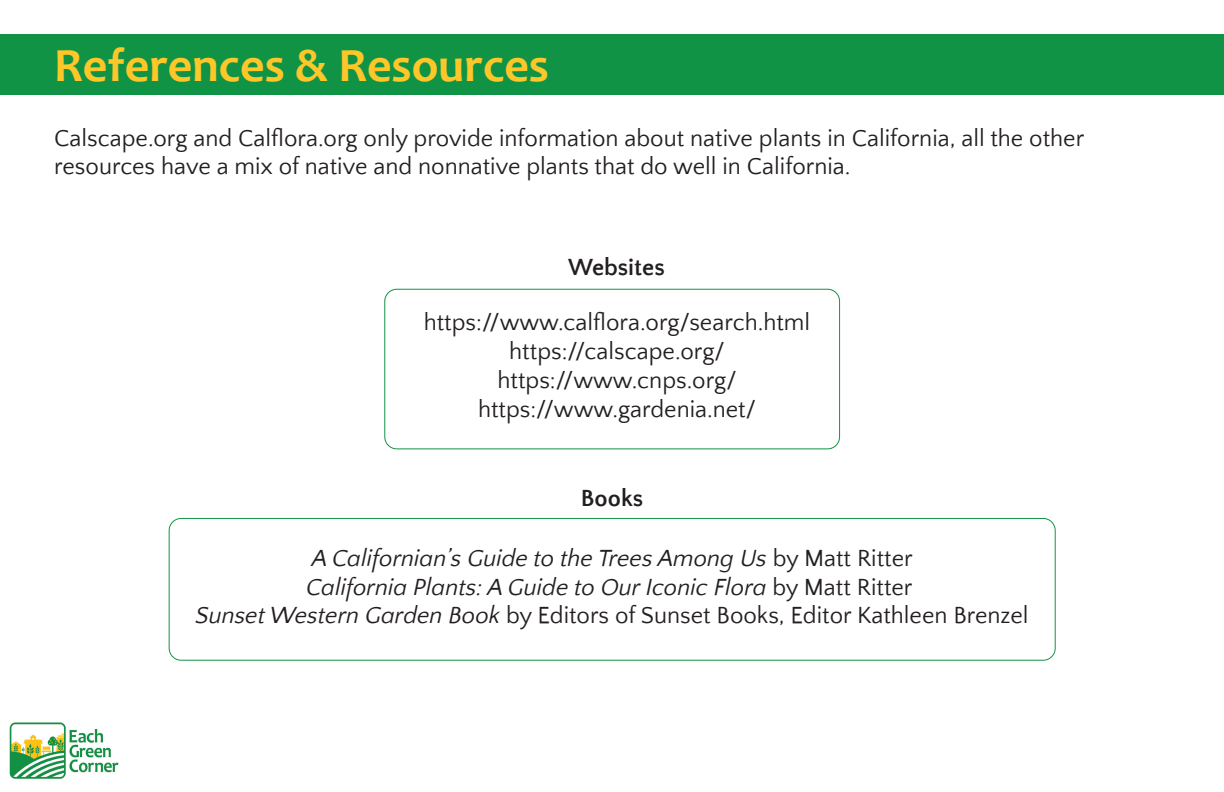
<style>
.page{position:relative;width:1224px;height:792px;background:#fff}
.page>*{position:absolute;margin:0;border:0;box-sizing:border-box;transform-origin:0 0}
.t1{font:700 48px "Candara";color:#fec729}
.t2{font:24px/28.8px "Quattrocento Sans";color:#231f20;text-align:center}
.t3{font:italic 24px/28.8px "Quattrocento Sans";color:#231f20;text-align:center}
.t4{font:700 24px "Quattrocento Sans";color:#231f20}
.s1{font-style:normal}
</style>
<div class="page">
<div style="left:0;top:34px;width:1224px;height:61px;background:#119346"></div>
<img style="left:9px;top:722px;width:110px;height:57px">
<div style="left:384px;top:289px;width:456px;height:160px;border:1px solid #119346;border-radius:12px"></div>
<div style="left:169px;top:518px;width:887px;height:143px;border:1px solid #119346;border-radius:12px"></div>
<h1 class="t1" style="left:54px;top:37px;width:496px">References &amp; Resources</h1>
<p class="t2" style="left:54px;top:124px;width:1032px;text-align:left">Calscape.org and Calflora.org only provide information about native plants in California, all the other resources have a mix of native and nonnative plants that do well in California.</p>
<p class="t4" style="left:568px;top:255px;width:98px">Websites</p>
<p class="t2" style="left:424px;top:309px;width:388px">https://www.calflora.org/search.html https://calscape.org/ https://www.cnps.org/ https://www.gardenia.net/</p>
<p class="t4" style="left:581px;top:485px;width:64px">Books</p>
<p class="t3" style="left:195px;top:544px;width:835px">A Californian’s Guide to the Trees Among Us <span class="s1">by Matt Ritter<br></span>California Plants: A Guide to Our Iconic Flora <span class="s1">by Matt Ritter<br></span>Sunset Western Garden Book <span class="s1">by Editors of Sunset Books, Editor Kathleen Brenzel</span></p>
</div>
